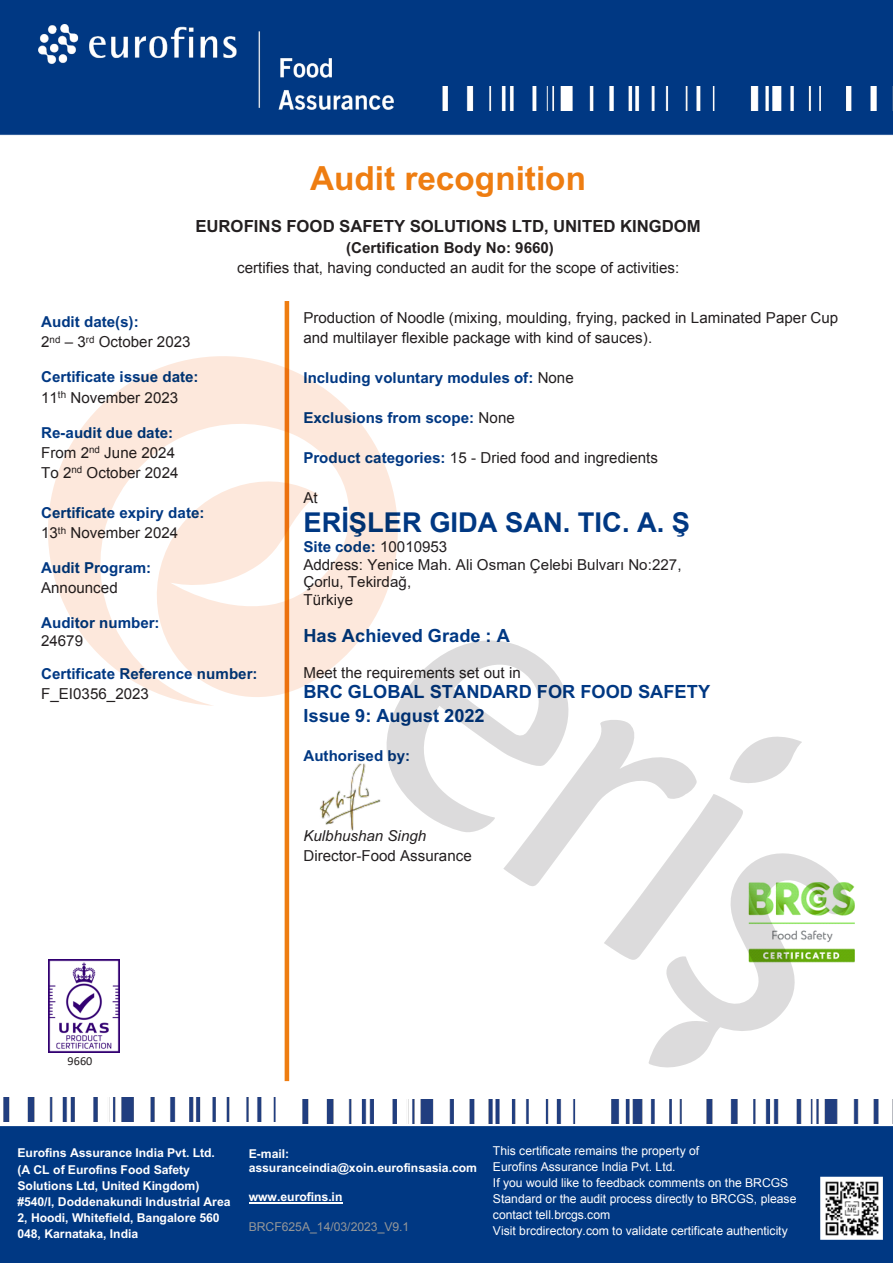
<style>
.page{position:relative;width:893px;height:1263px;background:#fff}
.page>*{position:absolute;margin:0;border:0;box-sizing:border-box;transform-origin:0 0}
.t1{font:700 33.3px "Arial";color:#ee7d11}
.t2{font:700 27.3px "Arial";color:#003883}
.t3{font:700 18.15px/24.2px "Arial";color:#003883}
.t4{font:700 16.8px "Arial";color:#231f20}
.t5{font:15.15px/20px "Arial";color:#231f20}
.t6{font:700 15.15px/20.1px "Arial";color:#003883}
.t7{font:700 15.15px "Arial";color:#231f20}
.t8{font:italic 15.15px "Arial";color:#231f20}
.t9{font:12.15px/16px "Arial";letter-spacing:-.005em;color:#fff}
.t10{font:700 12.15px/16px "Arial";color:#fff}
.t11{font:12.15px "Arial";letter-spacing:-.005em;color:#949698}
.t12{font:12.15px "Calibri";color:#231f20}
.s1{font-weight:400;color:#231f20}
.s2{font-weight:700;color:#003883}
</style>
<div class="page">
<div style="left:0;top:1126px;width:893px;height:137px;background:#003883"></div>
<div style="left:0;top:0;width:893px;height:136px;background:#003883"></div>
<img style="left:850px;top:883px;width:5px;height:80px">
<img style="left:820px;top:1177px;width:63px;height:63px">
<img style="left:49px;top:959px;width:71px;height:94px">
<hr style="left:285px;top:301px;width:4px;height:780px;background:#ee7d11">
<img style="left:434px;top:86px;width:459px;height:24px">
<hr style="left:249px;top:1202px;width:93px;height:2px;background:#fff">
<img style="left:38px;top:24px;width:356px;height:85px">
<img style="left:302px;top:1100px;width:591px;height:24px">
<img style="left:3px;top:1097px;width:308px;height:24px">
<img style="left:319px;top:763px;width:55px;height:68px">
<svg style="left:374px;top:640px;width:476px;height:427px"></svg>
<svg style="left:48px;top:356px;width:373px;height:350px;fill:#fde8dc"></svg>
<h1 class="t1" style="left:310px;top:159px;width:278px">Audit recognition</h1>
<p class="t4" style="left:196px;top:216px;width:507px">EUROFINS FOOD SAFETY SOLUTIONS LTD, UNITED KINGDOM</p>
<p class="t7" style="left:346px;top:239px;width:209px">(Certification Body No: 9660)</p>
<p class="t5" style="left:237px;top:258px;width:444px">certifies that, having conducted an audit for the scope of activities:</p>
<p class="t5" style="left:303px;top:308px;width:536px">Production of Noodle (mixing, moulding, frying, packed in Laminated Paper Cup and multilayer flexible package with kind of sauces).</p>
<p class="t6" style="left:303px;top:368px;width:272px">Including voluntary modules of: <span class="s1">None</span></p>
<p class="t6" style="left:303px;top:408px;width:213px">Exclusions from scope: <span class="s1">None</span></p>
<p class="t5" style="left:303px;top:448px;width:356px"><span class="s2">Product categories:</span> 15 - Dried food and ingredients</p>
<p class="t5" style="left:303px;top:488px;width:16px">At</p>
<h2 class="t2" style="left:303px;top:503px;width:388px">ERİŞLER GIDA SAN. TIC. A. Ş</h2>
<p class="t5" style="left:303px;top:538px;width:380px;line-height:17.4px"><span class="s2">Site code:</span> 10010953<br>Address: Yenice Mah. Ali Osman Çelebi Bulvarı No:227,<br>Çorlu, Tekirdağ,<br>Türkiye</p>
<p class="t3" style="left:303px;top:624px;width:208px">Has Achieved Grade : A</p>
<p class="t5" style="left:303px;top:663px;width:219px">Meet the requirements set out in</p>
<p class="t3" style="left:303px;top:680px;width:408px">BRC GLOBAL STANDARD FOR FOOD SAFETY<br>Issue 9: August 2022</p>
<p class="t6" style="left:303px;top:745px;width:108px">Authorised by:</p>
<p class="t5" style="left:41px;top:312px;width:151px"><span class="s2">Audit date(s):<br></span>2<sup>nd</sup> – 3<sup>rd</sup> October 2023</p>
<p class="t6" style="left:41px;top:367px;width:159px">Certificate issue date:<br><span class="s1">11</span><sup>th</sup> <span class="s1">November 2023</span></p>
<p class="t5" style="left:41px;top:423px;width:139px"><span class="s2">Re-audit due date:<br></span>From 2<sup>nd</sup> June 2024<br>To 2<sup>nd</sup> October 2024</p>
<p class="t6" style="left:41px;top:503px;width:165px">Certificate expiry date:<br><span class="s1">13</span><sup>th</sup> <span class="s1">November 2024</span></p>
<p class="t6" style="left:41px;top:558px;width:112px">Audit Program:</p>
<p class="t5" style="left:41px;top:578px;width:78px">Announced</p>
<p class="t6" style="left:41px;top:613px;width:120px">Auditor number:</p>
<p class="t5" style="left:41px;top:631px;width:44px">24679</p>
<p class="t6" style="left:41px;top:663px;width:218px">Certificate Reference number:</p>
<p class="t5" style="left:41px;top:683px;width:109px">F_EI0356_2023</p>
<p class="t12" style="left:68px;top:1052px;width:26px">9660</p>
<p class="t8" style="left:303px;top:827px;width:124px">Kulbhushan Singh</p>
<p class="t5" style="left:303px;top:846px;width:170px">Director-Food Assurance</p>
<p class="t10" style="left:17px;top:1145px;width:215px">Eurofins Assurance India Pvt. Ltd. (A CL of Eurofins Food Safety<br>Solutions Ltd, United Kingdom) #540/I, Doddenakundi Industrial Area<br>2, Hoodi, Whitefield, Bangalore 560<br>048, Karnataka, India</p>
<p class="t9" style="left:493px;top:1142px;width:305px">This certificate remains the property of<br>Eurofins Assurance India Pvt. Ltd.<br>If you would like to feedback comments on the BRCGS Standard or the audit process directly to BRCGS, please contact tell.brcgs.com<br>Visit brcdirectory.com to validate certificate authenticity</p>
<p class="t10" style="left:249px;top:1147px;width:230px;line-height:14px">E-mail: assuranceindia@xoin.eurofinsasia.com</p>
<p class="t10" style="left:249px;top:1189px;width:95px">www.eurofins.in</p>
<p class="t11" style="left:249px;top:1219px;width:162px">BRCF625A_14/03/2023_V9.1</p>
</div>
